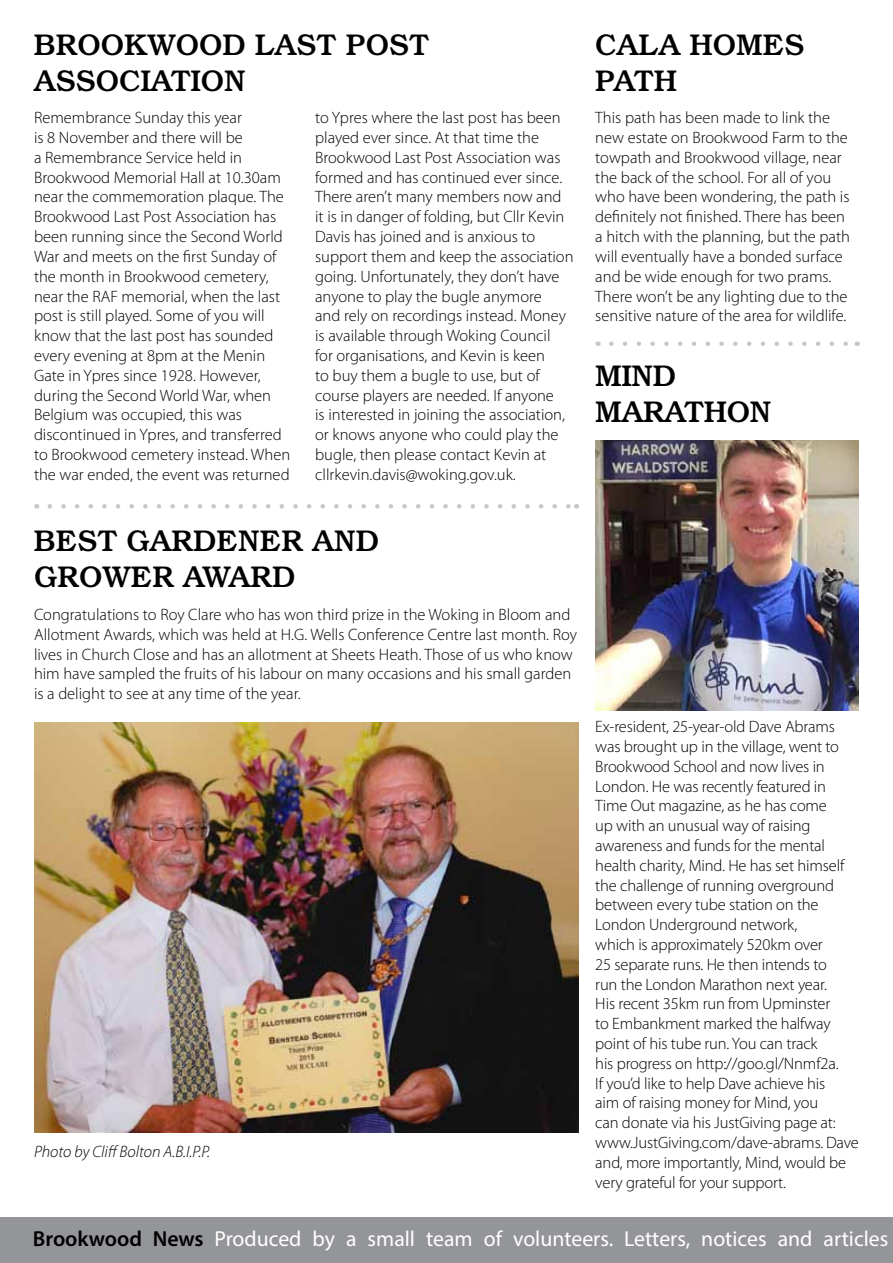
<style>
.page{position:relative;width:893px;height:1263px;background:#fff}
.page>*{position:absolute;margin:0;border:0;box-sizing:border-box;transform-origin:0 0}
.t1{font:500 30px/36px "Bookman Std";color:#000}
.t2{font:21.75px "Myriad Pro";color:#fff}
.t3{font:300 16.5px/19.8px "Myriad Pro";color:#000}
.t4{font:italic 300 16.5px "Myriad Pro";color:#000}
.s1{font-weight:600;color:#000}
</style>
<div class="page">
<div style="left:0;top:1217px;width:893px;height:46px;background:#939598"></div>
<img style="left:595px;top:440px;width:264px;height:270px">
<svg style="left:611px;top:341px;width:237px;height:5px"></svg>
<svg style="left:50px;top:504px;width:519px;height:5px"></svg>
<img style="left:34px;top:723px;width:544px;height:410px">
<h1 class="t1" style="left:34px;top:26px;width:397px">BROOKWOOD LAST POST<br>ASSOCIATION</h1>
<p class="t3" style="left:34px;top:108px;width:258px">Remembrance Sunday this year<br>is 8 November and there will be<br>a Remembrance Service held in Brookwood Memorial Hall at 10.30am near the commemoration plaque. The Brookwood Last Post Association has been running since the Second World War and meets on the first Sunday of the month in Brookwood cemetery, near the RAF memorial, when the last post is still played. Some of you will know that the last post has sounded every evening at 8pm at the Menin Gate in Ypres since 1928. However, during the Second World War, when Belgium was occupied, this was discontinued in Ypres, and transferred to Brookwood cemetery instead. When the war ended, the event was returned</p>
<p class="t3" style="left:315px;top:108px;width:260px">to Ypres where the last post has been played ever since. At that time the Brookwood Last Post Association was formed and has continued ever since.<br>There aren’t many members now and it is in danger of folding, but Cllr Kevin Davis has joined and is anxious to support them and keep the association going. Unfortunately, they don’t have anyone to play the bugle anymore<br>and rely on recordings instead. Money is available through Woking Council<br>for organisations, and Kevin is keen<br>to buy them a bugle to use, but of course players are needed. If anyone<br>is interested in joining the association, or knows anyone who could play the bugle, then please contact Kevin at cllrkevin.davis@woking.gov.uk.</p>
<h1 class="t1" style="left:595px;top:26px;width:211px">CALA HOMES<br>PATH</h1>
<p class="t3" style="left:595px;top:108px;width:256px">This path has been made to link the new estate on Brookwood Farm to the towpath and Brookwood village, near the back of the school. For all of you who have been wondering, the path is definitely not finished. There has been a hitch with the planning, but the path will eventually have a bonded surface and be wide enough for two prams.<br>There won’t be any lighting due to the sensitive nature of the area for wildlife.</p>
<h1 class="t1" style="left:595px;top:358px;width:178px">MIND<br>MARATHON</h1>
<h1 class="t1" style="left:34px;top:523px;width:347px">BEST GARDENER AND<br>GROWER AWARD</h1>
<p class="t3" style="left:34px;top:604px;width:545px">Congratulations to Roy Clare who has won third prize in the Woking in Bloom and Allotment Awards, which was held at H.G. Wells Conference Centre last month. Roy lives in Church Close and has an allotment at Sheets Heath. Those of us who know him have sampled the fruits of his labour on many occasions and his small garden is a delight to see at any time of the year.</p>
<p class="t4" style="left:34px;top:1141px;width:178px">Photo by Cliff Bolton A.B.I.P.P.</p>
<p class="t3" style="left:595px;top:717px;width:265px">Ex-resident, 25-year-old Dave Abrams was brought up in the village, went to Brookwood School and now lives in London. He was recently featured in Time Out magazine, as he has come<br>up with an unusual way of raising awareness and funds for the mental health charity, Mind. He has set himself the challenge of running overground between every tube station on the London Underground network,<br>which is approximately 520km over<br>25 separate runs. He then intends to<br>run the London Marathon next year.<br>His recent 35km run from Upminster<br>to Embankment marked the halfway point of his tube run. You can track<br>his progress on http://goo.gl/Nnmf2a.<br>If you’d like to help Dave achieve his<br>aim of raising money for Mind, you<br>can donate via his JustGiving page at: www.JustGiving.com/dave-abrams. Dave and, more importantly, Mind, would be very grateful for your support.</p>
<h2 class="t2" style="left:33px;top:1225px;width:857px"><span class="s1">Brookwood News</span> Produced by a small team of volunteers. Letters, notices and articles</h2>
</div>
